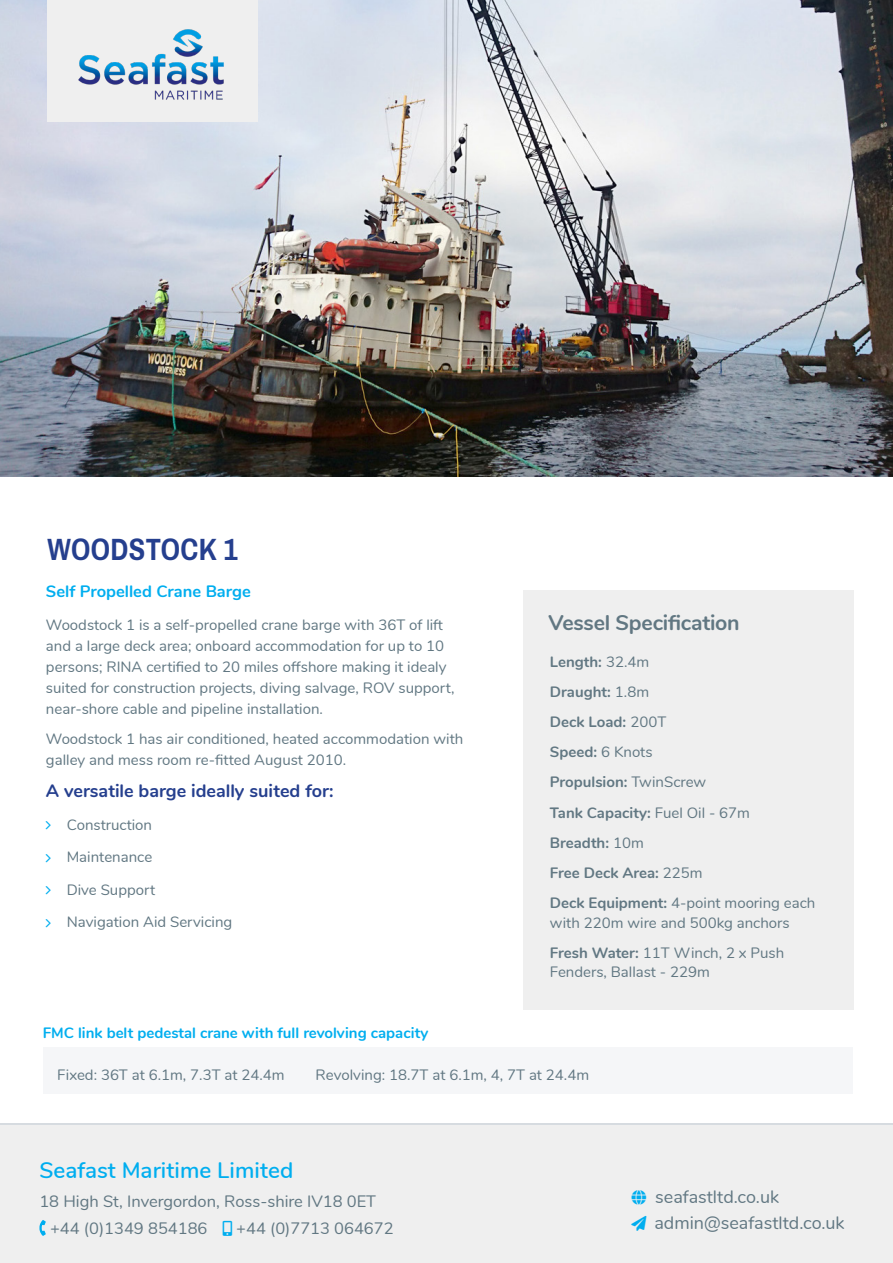
<style>
.page{position:relative;width:893px;height:1263px;background:#fff}
.page>*{position:absolute;margin:0;border:0;box-sizing:border-box;transform-origin:0 0}
.t1{font:700 33px "Pragati Narrow";letter-spacing:.01em;color:#253f8e}
.t2{font:600 22.5px "Nunito";color:#00aeef}
.t3{font:700 21.3px "Nunito";letter-spacing:-.01em;color:#617782}
.t4{font:18px "Nunito";color:#617782}
.t5{font:700 18px "Nunito";color:#253f8e}
.t6{font:16.5px "Nunito";color:#617782}
.t7{font:700 16.5px "Nunito";color:#00aeef}
.t8{font:15px/21px "Nunito";color:#617782}
.t9{font:700 15px "Nunito";color:#617782}
.t10{font:700 15px "Nunito";color:#00aeef}
.s1{font-weight:400}
.s2{font-weight:700}
.s3{color:#00aeef}
</style>
<div class="page">
<div style="left:0;top:1123px;width:893px;height:14px;background:#d6dbe0"></div>
<img style="left:0;top:0;width:893px;height:477px">
<div style="left:0;top:1125px;width:893px;height:138px;background:#efefef"></div>
<div style="left:523px;top:591px;width:330px;height:419px;background:#efefef"></div>
<div style="left:47px;top:0;width:211px;height:121px;background:#efefef"></div>
<img style="left:78px;top:29px;width:146px;height:71px">
<svg style="left:39px;top:1220px;width:7px;height:16px"></svg>
<div style="left:43px;top:1048px;width:810px;height:46px;background:#f5f6f8"></div>
<p class="t1" style="left:47px;top:529px;width:192px">WOODSTOCK 1</p>
<p class="t7" style="left:46px;top:579px;width:206px">Self Propelled Crane Barge</p>
<p class="t8" style="left:46px;top:614px;width:410px">Woodstock 1 is a self-propelled crane barge with 36T of lift and a large deck area; onboard accommodation for up to 10 persons; RINA certified to 20 miles offshore making it idealy suited for construction projects, diving salvage, ROV support, near-shore cable and pipeline installation.</p>
<p class="t8" style="left:46px;top:727px;width:419px">Woodstock 1 has air conditioned, heated accommodation with galley and mess room re-fitted August 2010.</p>
<p class="t5" style="left:46px;top:778px;width:289px">A versatile barge ideally suited for:</p>
<p class="t8" style="left:67px;top:813px;width:87px">Construction</p>
<p class="t8" style="left:67px;top:846px;width:87px">Maintenance</p>
<p class="t8" style="left:67px;top:878px;width:90px">Dive Support</p>
<p class="t8" style="left:67px;top:911px;width:167px">Navigation Aid Servicing</p>
<p class="t10" style="left:43px;top:1022px;width:387px">FMC link belt pedestal crane with full revolving capacity</p>
<p class="t3" style="left:549px;top:606px;width:193px">Vessel Specification</p>
<p class="t9" style="left:550px;top:651px;width:101px">Length: <span class="s1">32.4m</span></p>
<p class="t9" style="left:550px;top:681px;width:101px">Draught: <span class="s1">1.8m</span></p>
<p class="t9" style="left:550px;top:711px;width:118px">Deck Load: <span class="s1">200T</span></p>
<p class="t9" style="left:550px;top:741px;width:104px">Speed: <span class="s1">6 Knots</span></p>
<p class="t9" style="left:550px;top:771px;width:158px">Propulsion: <span class="s1">TwinScrew</span></p>
<p class="t9" style="left:550px;top:801px;width:202px">Tank Capacity: <span class="s1">Fuel Oil - 67m</span></p>
<p class="t9" style="left:550px;top:831px;width:96px">Breadth: <span class="s1">10m</span></p>
<p class="t9" style="left:550px;top:861px;width:154px">Free Deck Area: <span class="s1">225m</span></p>
<p class="t8" style="left:550px;top:892px;width:267px;line-height:19.5px"><span class="s2">Deck Equipment:</span> 4-point mooring each with 220m wire and 500kg anchors</p>
<p class="t8" style="left:550px;top:942px;width:236px;line-height:19.5px"><span class="s2">Fresh Water:</span> 11T Winch, 2 x Push<br>Fenders, Ballast - 229m</p>
<p class="t8" style="left:57px;top:1063px;width:229px">Fixed: 36T at 6.1m, 7.3T at 24.4m</p>
<p class="t8" style="left:316px;top:1063px;width:275px">Revolving: 18.7T at 6.1m, 4, 7T at 24.4m</p>
<p class="t2" style="left:39px;top:1154px;width:255px">Seafast Maritime Limited</p>
<p class="t6" style="left:39px;top:1189px;width:338px">18 High St, Invergordon, Ross-shire IV18 0ET</p>
<p class="t6" style="left:50px;top:1216px;width:159px">+44 (0)1349 854186</p>
<p class="t6" style="left:236px;top:1216px;width:159px">+44 (0)7713 064672</p>
<p class="t4" style="left:655px;top:1184px;width:125px">seafastltd.co.uk</p>
<p class="t4" style="left:632px;top:1209px;width:215px"><span class="s3">➢</span> admin@seafastltd.co.uk</p>
</div>
